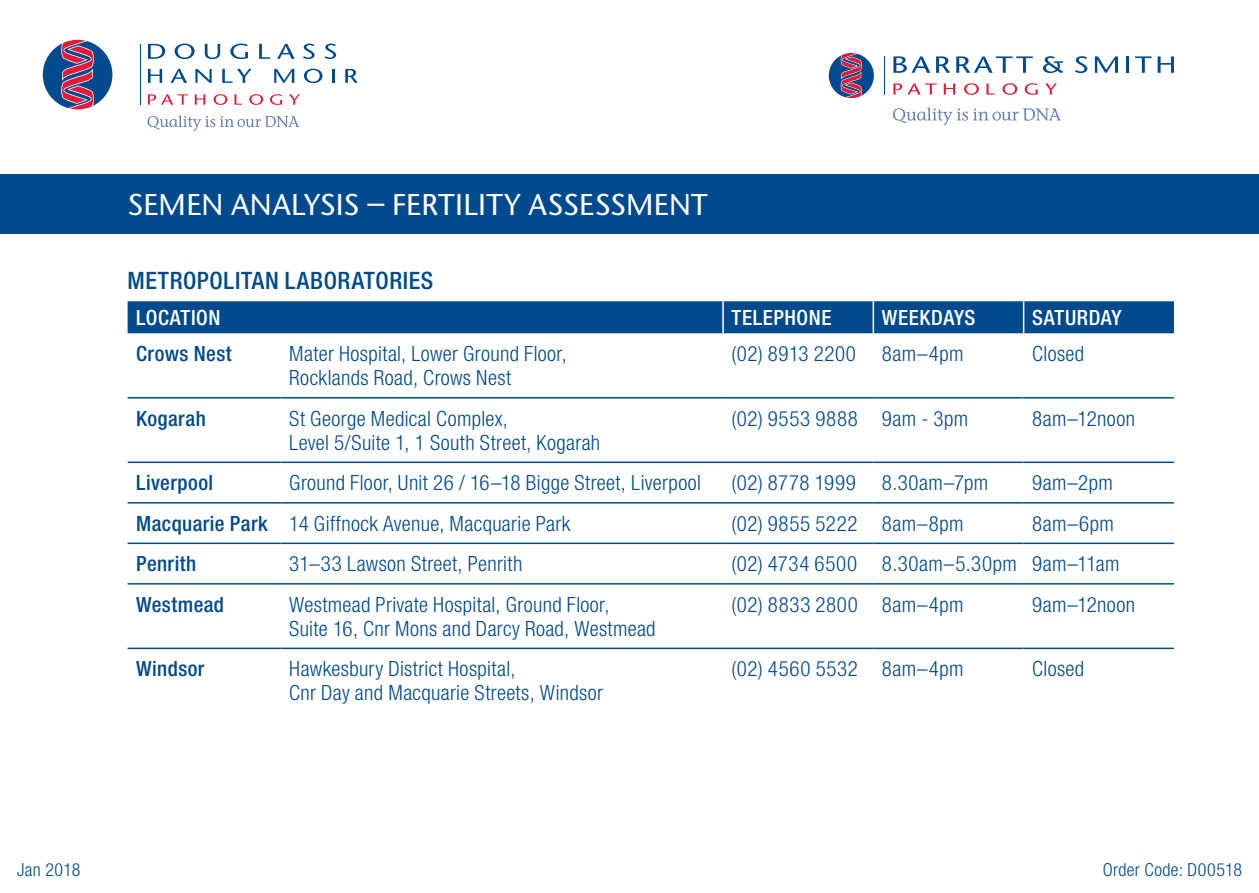
<style>
.page{position:relative;width:1259px;height:893px;background:#fff}
.page>*{position:absolute;margin:0;border:0;box-sizing:border-box;transform-origin:0 0}
.Insert_Titles{font:500 30px "Stone Sans ITC Pro";letter-spacing:.005em;color:#fff}
.Body_Copy{font:500 condensed 24px "Helvetica Neue LT Pro";letter-spacing:.025em;color:#004a8d}
.Body_Copy-2{font:300 condensed 21px/24px "Helvetica Neue LT Pro";letter-spacing:.02em;color:#004a8d}
.Body_Copy-3{font:500 condensed 21px "Helvetica Neue LT Pro";letter-spacing:.02em;color:#004a8d}
.Body_Copy-4{font:500 condensed 21px "Helvetica Neue LT Pro";letter-spacing:.025em;color:#fff}
.Body_Copy-5{font:300 condensed 18px "Helvetica Neue LT Pro";letter-spacing:.025em;color:#004a8d}
</style>
<div class="page">
<svg style="left:43px;top:40px;width:70px;height:70px"></svg>
<svg style="left:147px;top:116px;width:152px;height:15px"></svg>
<hr style="left:141px;top:44px;width:1px;height:61px;background:#004a8d">
<svg style="left:148px;top:44px;width:17px;height:15px"></svg>
<svg style="left:175px;top:44px;width:19px;height:15px"></svg>
<svg style="left:205px;top:44px;width:15px;height:15px"></svg>
<svg style="left:230px;top:44px;width:18px;height:15px"></svg>
<svg style="left:259px;top:44px;width:11px;height:15px"></svg>
<svg style="left:277px;top:44px;width:18px;height:15px"></svg>
<svg style="left:303px;top:44px;width:11px;height:15px"></svg>
<svg style="left:324px;top:44px;width:12px;height:15px"></svg>
<svg style="left:148px;top:94px;width:40px;height:11px"></svg>
<svg style="left:195px;top:94px;width:10px;height:11px"></svg>
<svg style="left:214px;top:94px;width:13px;height:11px"></svg>
<svg style="left:234px;top:94px;width:8px;height:11px"></svg>
<svg style="left:249px;top:94px;width:14px;height:11px"></svg>
<svg style="left:270px;top:94px;width:12px;height:11px"></svg>
<svg style="left:289px;top:94px;width:11px;height:11px"></svg>
<svg style="left:148px;top:69px;width:14px;height:14px"></svg>
<svg style="left:171px;top:69px;width:16px;height:14px"></svg>
<svg style="left:195px;top:69px;width:17px;height:14px"></svg>
<svg style="left:222px;top:69px;width:29px;height:14px"></svg>
<svg style="left:274px;top:69px;width:20px;height:14px"></svg>
<svg style="left:304px;top:69px;width:18px;height:14px"></svg>
<hr style="left:332px;top:69px;width:3px;height:14px;background:#004a8d">
<svg style="left:345px;top:69px;width:12px;height:14px"></svg>
<div style="left:0;top:174px;width:1259px;height:60px;background:#004a8d"></div>
<svg style="left:893px;top:108px;width:95px;height:17px"></svg>
<svg style="left:992px;top:112px;width:9px;height:9px"></svg>
<svg style="left:1001px;top:108px;width:60px;height:13px"></svg>
<hr style="left:884px;top:56px;width:1px;height:39px;background:#004a8d">
<svg style="left:893px;top:56px;width:37px;height:17px"></svg>
<svg style="left:936px;top:56px;width:14px;height:17px"></svg>
<svg style="left:956px;top:56px;width:76px;height:17px"></svg>
<svg style="left:1043px;top:56px;width:20px;height:17px"></svg>
<svg style="left:1075px;top:56px;width:12px;height:17px"></svg>
<svg style="left:1095px;top:56px;width:23px;height:17px"></svg>
<hr style="left:1126px;top:56px;width:3px;height:17px;background:#004a8d">
<svg style="left:1135px;top:56px;width:16px;height:17px"></svg>
<svg style="left:1157px;top:56px;width:17px;height:17px"></svg>
<svg style="left:893px;top:83px;width:43px;height:12px"></svg>
<svg style="left:943px;top:83px;width:12px;height:12px"></svg>
<svg style="left:964px;top:83px;width:15px;height:12px"></svg>
<svg style="left:986px;top:83px;width:8px;height:12px"></svg>
<svg style="left:1002px;top:83px;width:15px;height:12px"></svg>
<svg style="left:1024px;top:83px;width:13px;height:12px"></svg>
<svg style="left:1045px;top:83px;width:11px;height:12px"></svg>
<div style="left:828px;top:53px;width:46px;height:45px;background:#004a8d;border-radius:50%"></div>
<svg style="left:840px;top:53px;width:22px;height:46px"></svg>
<div style="left:128px;top:301px;width:1046px;height:32px;background:#004a8d"></div>
<hr style="left:128px;top:397px;width:153px;height:2px;background:#004a8d">
<hr style="left:281px;top:397px;width:442px;height:2px;background:#004a8d">
<hr style="left:723px;top:397px;width:150px;height:2px;background:#004a8d">
<hr style="left:873px;top:397px;width:150px;height:2px;background:#004a8d">
<hr style="left:1023px;top:397px;width:151px;height:2px;background:#004a8d">
<hr style="left:128px;top:462px;width:153px;height:1px;background:#004a8d">
<hr style="left:281px;top:462px;width:442px;height:1px;background:#004a8d">
<hr style="left:723px;top:462px;width:150px;height:1px;background:#004a8d">
<hr style="left:873px;top:462px;width:150px;height:1px;background:#004a8d">
<hr style="left:1023px;top:462px;width:151px;height:1px;background:#004a8d">
<hr style="left:128px;top:502px;width:153px;height:2px;background:#004a8d">
<hr style="left:281px;top:502px;width:442px;height:2px;background:#004a8d">
<hr style="left:723px;top:502px;width:150px;height:2px;background:#004a8d">
<hr style="left:873px;top:502px;width:150px;height:2px;background:#004a8d">
<hr style="left:1023px;top:502px;width:151px;height:2px;background:#004a8d">
<hr style="left:128px;top:543px;width:153px;height:1px;background:#004a8d">
<hr style="left:281px;top:543px;width:442px;height:1px;background:#004a8d">
<hr style="left:723px;top:543px;width:150px;height:1px;background:#004a8d">
<hr style="left:873px;top:543px;width:150px;height:1px;background:#004a8d">
<hr style="left:1023px;top:543px;width:151px;height:1px;background:#004a8d">
<hr style="left:128px;top:583px;width:153px;height:2px;background:#004a8d">
<hr style="left:281px;top:583px;width:442px;height:2px;background:#004a8d">
<hr style="left:723px;top:583px;width:150px;height:2px;background:#004a8d">
<hr style="left:873px;top:583px;width:150px;height:2px;background:#004a8d">
<hr style="left:1023px;top:583px;width:151px;height:2px;background:#004a8d">
<hr style="left:128px;top:648px;width:153px;height:1px;background:#004a8d">
<hr style="left:281px;top:648px;width:442px;height:1px;background:#004a8d">
<hr style="left:723px;top:648px;width:150px;height:1px;background:#004a8d">
<hr style="left:873px;top:648px;width:150px;height:1px;background:#004a8d">
<hr style="left:1023px;top:648px;width:151px;height:1px;background:#004a8d">
<hr style="left:722px;top:301px;width:2px;height:32px;background:#fff">
<hr style="left:872px;top:301px;width:2px;height:32px;background:#fff">
<hr style="left:1023px;top:301px;width:1px;height:32px;background:#fff">
<p class="Insert_Titles" style="left:128px;top:186px;width:582px">SEMEN ANALYSIS – FERTILITY ASSESSMENT</p>
<p class="Body_Copy" style="left:128px;top:266px;width:307px">METROPOLITAN LABORATORIES</p>
<p class="Body_Copy-4" style="left:136px;top:305px;width:86px">LOCATION</p>
<p class="Body_Copy-4" style="left:731px;top:305px;width:101px">TELEPHONE</p>
<p class="Body_Copy-4" style="left:882px;top:305px;width:95px">WEEKDAYS</p>
<p class="Body_Copy-4" style="left:1032px;top:305px;width:91px">SATURDAY</p>
<p class="Body_Copy-3" style="left:136px;top:341px;width:97px">Crows Nest</p>
<p class="Body_Copy-2" style="left:289px;top:341px;width:279px">Mater Hospital, Lower Ground Floor,<br>Rocklands Road, Crows Nest</p>
<p class="Body_Copy-2" style="left:731px;top:341px;width:126px">(02) 8913 2200</p>
<p class="Body_Copy-2" style="left:882px;top:341px;width:83px">8am–4pm</p>
<p class="Body_Copy-2" style="left:1032px;top:341px;width:54px">Closed</p>
<p class="Body_Copy-3" style="left:136px;top:406px;width:71px">Kogarah</p>
<p class="Body_Copy-2" style="left:289px;top:406px;width:312px">St George Medical Complex,<br>Level 5/Suite 1, 1 South Street, Kogarah</p>
<p class="Body_Copy-2" style="left:731px;top:406px;width:128px">(02) 9553 9888</p>
<p class="Body_Copy-2" style="left:882px;top:406px;width:88px">9am - 3pm</p>
<p class="Body_Copy-2" style="left:1032px;top:406px;width:104px">8am–12noon</p>
<p class="Body_Copy-3" style="left:136px;top:470px;width:79px">Liverpool</p>
<p class="Body_Copy-2" style="left:289px;top:470px;width:413px">Ground Floor, Unit 26 / 16–18 Bigge Street, Liverpool</p>
<p class="Body_Copy-2" style="left:731px;top:470px;width:126px">(02) 8778 1999</p>
<p class="Body_Copy-2" style="left:882px;top:470px;width:108px">8.30am–7pm</p>
<p class="Body_Copy-2" style="left:1032px;top:470px;width:82px">9am–2pm</p>
<p class="Body_Copy-3" style="left:136px;top:511px;width:133px">Macquarie Park</p>
<p class="Body_Copy-2" style="left:289px;top:511px;width:283px">14 Giffnock Avenue, Macquarie Park</p>
<p class="Body_Copy-2" style="left:731px;top:511px;width:127px">(02) 9855 5222</p>
<p class="Body_Copy-2" style="left:882px;top:511px;width:83px">8am–8pm</p>
<p class="Body_Copy-2" style="left:1032px;top:511px;width:83px">8am–6pm</p>
<p class="Body_Copy-3" style="left:136px;top:551px;width:62px">Penrith</p>
<p class="Body_Copy-2" style="left:289px;top:551px;width:235px">31–33 Lawson Street, Penrith</p>
<p class="Body_Copy-2" style="left:731px;top:551px;width:127px">(02) 4734 6500</p>
<p class="Body_Copy-2" style="left:882px;top:551px;width:136px">8.30am–5.30pm</p>
<p class="Body_Copy-2" style="left:1032px;top:551px;width:89px">9am–11am</p>
<p class="Body_Copy-3" style="left:136px;top:592px;width:89px">Westmead</p>
<p class="Body_Copy-2" style="left:289px;top:592px;width:368px">Westmead Private Hospital, Ground Floor,<br>Suite 16, Cnr Mons and Darcy Road, Westmead</p>
<p class="Body_Copy-2" style="left:731px;top:592px;width:128px">(02) 8833 2800</p>
<p class="Body_Copy-2" style="left:882px;top:592px;width:83px">8am–4pm</p>
<p class="Body_Copy-2" style="left:1032px;top:592px;width:104px">9am–12noon</p>
<p class="Body_Copy-3" style="left:136px;top:656px;width:70px">Windsor</p>
<p class="Body_Copy-2" style="left:289px;top:656px;width:315px">Hawkesbury District Hospital,<br>Cnr Day and Macquarie Streets, Windsor</p>
<p class="Body_Copy-2" style="left:731px;top:656px;width:128px">(02) 4560 5532</p>
<p class="Body_Copy-2" style="left:882px;top:656px;width:83px">8am–4pm</p>
<p class="Body_Copy-2" style="left:1032px;top:656px;width:54px">Closed</p>
<p class="Body_Copy-5" style="left:17px;top:859px;width:65px">Jan 2018</p>
<p class="Body_Copy-5" style="left:1102px;top:859px;width:141px">Order Code: D00518</p>
</div>
